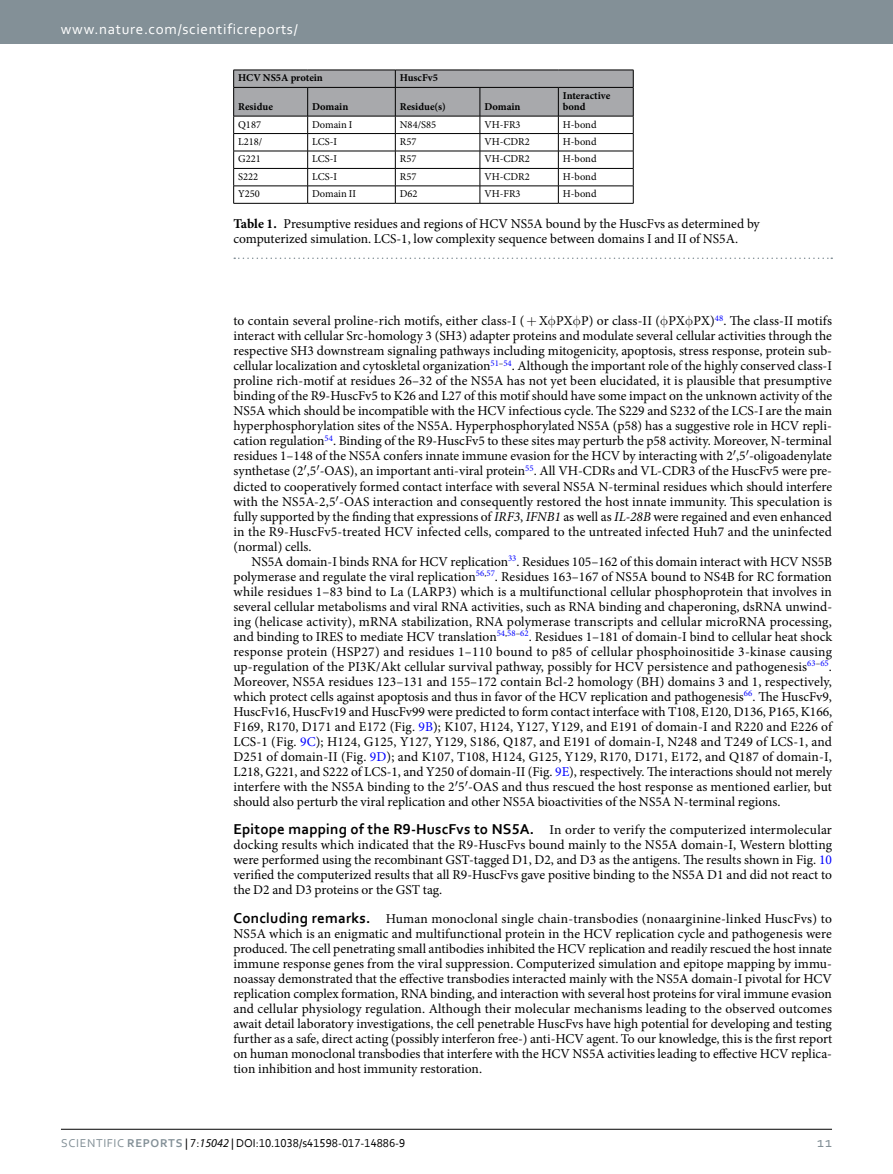
<style>
.page{position:relative;width:893px;height:1174px;background:#fff}
.page>*{position:absolute;margin:0;border:0;box-sizing:border-box;transform-origin:0 0}
.t1{font:15px "Corbel 2";letter-spacing:.045em;color:#fff}
.t2{font:15px "Corbel 2";color:#839097}
.t3{font:13.5px/15px "Minion Pro";color:#000;text-align:justify}
.t4{font:12px "Corbel";color:#000}
.t5{font:10.5px "Minion Pro";color:#000}
.t6{font:700 10.5px/11.2px "Minion Pro";color:#000}
.s1{font-weight:700}
.s2{font-style:italic}
.s3{color:#00f}
.s4{font-family:"Corbel";font-weight:700;font-size:15px}
.s5{font-family:"Corbel 2";color:#839097}
.s6{font-family:"Corbel Bold 2";color:#839097}
.s7{font-family:"Myriad Pro";font-style:italic}
</style>
<div class="page">
<div style="left:0;top:0;width:893px;height:43px;background:#839097"></div>
<hr style="left:61px;top:1129px;width:771px;height:1px;background:#000">
<svg style="left:234px;top:257px;width:598px;height:2px"></svg>
<hr style="left:233px;top:203px;width:75px;height:1px;background:#000">
<hr style="left:308px;top:203px;width:87px;height:1px;background:#000">
<hr style="left:395px;top:203px;width:85px;height:1px;background:#000">
<hr style="left:480px;top:203px;width:78px;height:1px;background:#000">
<svg style="left:233px;top:70px;width:401px;height:133px"></svg>
<hr style="left:558px;top:203px;width:75px;height:1px;background:#000">
<p class="t1" style="left:61px;top:19px;width:238px">www.nature.com/scientificreports/</p>
<p class="t6" style="left:238px;top:72px;width:86px">HCV NS5A protein</p>
<p class="t6" style="left:400px;top:72px;width:40px">HuscFv5</p>
<p class="t6" style="left:238px;top:101px;width:36px">Residue</p>
<p class="t6" style="left:312px;top:101px;width:38px">Domain</p>
<p class="t6" style="left:400px;top:101px;width:48px">Residue(s)</p>
<p class="t6" style="left:484px;top:101px;width:38px">Domain</p>
<p class="t6" style="left:563px;top:90px;width:49px">Interactive bond</p>
<p class="t5" style="left:238px;top:117px;width:24px">Q187</p>
<p class="t5" style="left:312px;top:117px;width:42px">Domain I</p>
<p class="t5" style="left:400px;top:117px;width:38px">N84/S85</p>
<p class="t5" style="left:484px;top:117px;width:38px">VH-FR3</p>
<p class="t5" style="left:563px;top:117px;width:35px">H-bond</p>
<p class="t5" style="left:238px;top:135px;width:26px">L218/</p>
<p class="t5" style="left:312px;top:135px;width:26px">LCS-I</p>
<p class="t5" style="left:400px;top:135px;width:18px">R57</p>
<p class="t5" style="left:484px;top:135px;width:47px">VH-CDR2</p>
<p class="t5" style="left:563px;top:135px;width:35px">H-bond</p>
<p class="t5" style="left:238px;top:152px;width:24px">G221</p>
<p class="t5" style="left:312px;top:152px;width:26px">LCS-I</p>
<p class="t5" style="left:400px;top:152px;width:18px">R57</p>
<p class="t5" style="left:484px;top:152px;width:47px">VH-CDR2</p>
<p class="t5" style="left:563px;top:152px;width:35px">H-bond</p>
<p class="t5" style="left:238px;top:169px;width:22px">S222</p>
<p class="t5" style="left:312px;top:169px;width:26px">LCS-I</p>
<p class="t5" style="left:400px;top:169px;width:18px">R57</p>
<p class="t5" style="left:484px;top:169px;width:47px">VH-CDR2</p>
<p class="t5" style="left:563px;top:169px;width:35px">H-bond</p>
<p class="t5" style="left:238px;top:187px;width:23px">Y250</p>
<p class="t5" style="left:312px;top:187px;width:45px">Domain II</p>
<p class="t5" style="left:400px;top:187px;width:19px">D62</p>
<p class="t5" style="left:484px;top:187px;width:38px">VH-FR3</p>
<p class="t5" style="left:563px;top:187px;width:35px">H-bond</p>
<p class="t3" style="left:233px;top:216px;width:528px"><span class="s1">Table 1.</span> Presumptive residues and regions of HCV NS5A bound by the HuscFvs as determined by computerized simulation. LCS-1, low complexity sequence between domains I and II of NS5A.</p>
<p class="t3" style="left:233px;top:314px;width:600px">to contain several proline-rich motifs, either class-I ( X PX P) or class-II ( PX PX)<sup>48</sup>. The class-II motifs interact with cellular Src-homology 3 (SH3) adapter proteins and modulate several cellular activities through the respective SH3 downstream signaling pathways including mitogenicity, apoptosis, stress response, protein sub&shy;cellular localization and cytoskletal organization<sup>51</sup><sup>–</sup><sup>54</sup>. Although the important role of the highly conserved class-I proline rich-motif at residues 26–32 of the NS5A has not yet been elucidated, it is plausible that presumptive binding of the R9-HuscFv5 to K26 and L27 of this motif should have some impact on the unknown activity of the NS5A which should be incompatible with the HCV infectious cycle. The S229 and S232 of the LCS-I are the main hyperphosphorylation sites of the NS5A. Hyperphosphorylated NS5A (p58) has a suggestive role in HCV repli&shy;cation regulation<sup>54</sup>. Binding of the R9-HuscFv5 to these sites may perturb the p58 activity. Moreover, N-terminal residues 1–148 of the NS5A confers innate immune evasion for the HCV by interacting with 2 ,5 -oligoadenylate synthetase (2 ,5 -OAS), an important anti-viral protein<sup>55</sup>. All VH-CDRs and VL-CDR3 of the HuscFv5 were pre&shy;dicted to cooperatively formed contact interface with several NS5A N-terminal residues which should interfere with the NS5A-2,5 -OAS interaction and consequently restored the host innate immunity. This speculation is fully supported by the finding that expressions of <span class="s2">IRF3</span>, <span class="s2">IFNB1</span> as well as <span class="s2">IL-28B</span> were regained and even enhanced in the R9-HuscFv5-treated HCV infected cells, compared to the untreated infected Huh7 and the uninfected (normal) cells.</p>
<p class="t3" style="left:233px;top:554px;width:600px;text-indent:18px">NS5A domain-I binds RNA for HCV replication<sup>33</sup>. Residues 105–162 of this domain interact with HCV NS5B polymerase and regulate the viral replication<sup>56</sup><sup>,</sup><sup>57</sup>. Residues 163–167 of NS5A bound to NS4B for RC formation while residues 1–83 bind to La (LARP3) which is a multifunctional cellular phosphoprotein that involves in several cellular metabolisms and viral RNA activities, such as RNA binding and chaperoning, dsRNA unwind&shy;ing (helicase activity), mRNA stabilization, RNA polymerase transcripts and cellular microRNA processing, and binding to IRES to mediate HCV translation<sup>54</sup><sup>,</sup><sup>58</sup><sup>–</sup><sup>62</sup>. Residues 1–181 of domain-I bind to cellular heat shock response protein (HSP27) and residues 1–110 bound to p85 of cellular phosphoinositide 3-kinase causing up-regulation of the PI3K/Akt cellular survival pathway, possibly for HCV persistence and pathogenesis<sup>63</sup><sup>–</sup><sup>65</sup>.<br>Moreover, NS5A residues 123–131 and 155–172 contain Bcl-2 homology (BH) domains 3 and 1, respectively, which protect cells against apoptosis and thus in favor of the HCV replication and pathogenesis<sup>66</sup>. The HuscFv9, HuscFv16, HuscFv19 and HuscFv99 were predicted to form contact interface with T108, E120, D136, P165, K166, F169, R170, D171 and E172 (Fig. <span class="s3">9B</span>); K107, H124, Y127, Y129, and E191 of domain-I and R220 and E226 of LCS-1 (Fig. <span class="s3">9C</span>); H124, G125, Y127, Y129, S186, Q187, and E191 of domain-I, N248 and T249 of LCS-1, and D251 of domain-II (Fig. <span class="s3">9D</span>); and K107, T108, H124, G125, Y129, R170, D171, E172, and Q187 of domain-I, L218, G221, and S222 of LCS-1, and Y250 of domain-II (Fig. <span class="s3">9E</span>), respectively. The interactions should not merely interfere with the NS5A binding to the 2 5 -OAS and thus rescued the host response as mentioned earlier, but should also perturb the viral replication and other NS5A bioactivities of the NS5A N-terminal regions.</p>
<p class="t3" style="left:233px;top:822px;width:600px"><span class="s4">Epitope mapping of the R9-HuscFvs to NS5A.</span> In order to verify the computerized intermolecular docking results which indicated that the R9-HuscFvs bound mainly to the NS5A domain-I, Western blotting were performed using the recombinant GST-tagged D1, D2, and D3 as the antigens. The results shown in Fig. <span class="s3">10 </span>verified the computerized results that all R9-HuscFvs gave positive binding to the NS5A D1 and did not react to the D2 and D3 proteins or the GST tag.</p>
<p class="t3" style="left:233px;top:911px;width:600px"><span class="s4">Concluding remarks.</span> Human monoclonal single chain-transbodies (nonaarginine-linked HuscFvs) to NS5A which is an enigmatic and multifunctional protein in the HCV replication cycle and pathogenesis were produced. The cell penetrating small antibodies inhibited the HCV replication and readily rescued the host innate immune response genes from the viral suppression. Computerized simulation and epitope mapping by immu&shy;noassay demonstrated that the effective transbodies interacted mainly with the NS5A domain-I pivotal for HCV replication complex formation, RNA binding, and interaction with several host proteins for viral immune evasion and cellular physiology regulation. Although their molecular mechanisms leading to the observed outcomes await detail laboratory investigations, the cell penetrable HuscFvs have high potential for developing and testing further as a safe, direct acting (possibly interferon free-) anti-HCV agent. To our knowledge, this is the first report on human monoclonal transbodies that interfere with the HCV NS5A activities leading to effective HCV replica&shy;tion inhibition and host immunity restoration.</p>
<p class="t4" style="left:61px;top:1135px;width:346px"><span class="s5">SCIENTIFIC</span> <span class="s6">REPORTS</span> | 7:<span class="s7">15042</span> | DOI:10.1038/s41598-017-14886-9</p>
<p class="t2" style="left:817px;top:1132px;width:16px">11</p>
</div>
